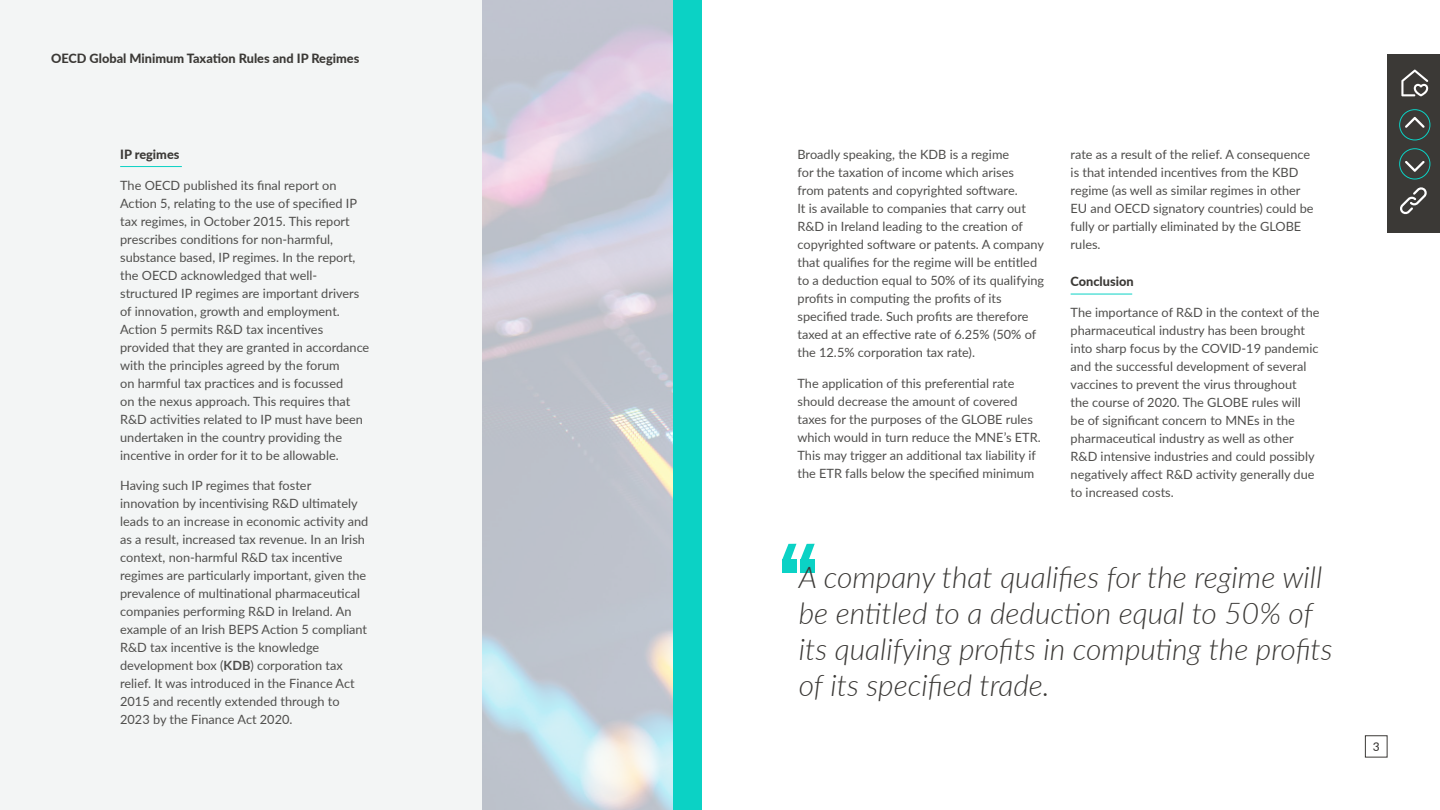
<style>
.page{position:relative;width:1440px;height:810px;background:#fff}
.page>*{position:absolute;margin:0;border:0;box-sizing:border-box;transform-origin:0 0}
.t1{font:italic 300 30px/36px "Lato";color:#3b3936}
.t2{font:12.75px/18px "Lato";color:#4f4e4c}
.t3{font:800 12.75px "Lato";color:#3b3936}
.t4{font:500 12px "Lato";color:#3b3936}
.s1{font-weight:700}
</style>
<div class="page">
<div style="left:0;top:0;width:688px;height:810px;background:#f3f5f5"></div>
<svg style="left:482px;top:0;width:192px;height:810px;background:#c7cad4"></svg>
<div style="left:1388px;top:54px;width:52px;height:178px;background:#3b3936"></div>
<div style="left:674px;top:0;width:28px;height:810px;background:#0bd2c5"></div>
<hr style="left:120px;top:166px;width:62px;height:1px;background:#0bd2c5">
<div style="left:1399px;top:109px;width:31px;height:31px;border:1px solid #0bd2c5;border-radius:50%"></div>
<svg style="left:1405px;top:117px;width:20px;height:11px"></svg>
<div style="left:1399px;top:148px;width:31px;height:31px;border:1px solid #0bd2c5;border-radius:50%"></div>
<svg style="left:1405px;top:161px;width:20px;height:11px"></svg>
<div style="left:1365px;top:735px;width:23px;height:23px;border:1px solid #3b3936"></div>
<hr style="left:1071px;top:294px;width:61px;height:1px;background:#0bd2c5">
<svg style="left:1401px;top:69px;width:28px;height:27px"></svg>
<svg style="left:1400px;top:187px;width:27px;height:28px"></svg>
<div style="left:782px;top:559px;width:15px;height:14px;background:#0bd2c5"></div>
<div style="left:800px;top:559px;width:15px;height:14px;background:#0bd2c5"></div>
<svg style="left:782px;top:544px;width:33px;height:15px"></svg>
<p class="t3" style="left:51px;top:49px;width:310px">OECD Global Minimum Taxation Rules and IP Regimes</p>
<p class="t3" style="left:120px;top:145px;width:61px">IP regimes</p>
<p class="t2" style="left:120px;top:175px;width:251px">The OECD published its final report on Action 5, relating to the use of specified IP tax regimes, in October 2015. This report prescribes conditions for non-harmful, substance based, IP regimes. In the report, the OECD acknowledged that well&shy;structured IP regimes are important drivers of innovation, growth and employment.<br>Action 5 permits R&amp;D tax incentives provided that they are granted in accordance with the principles agreed by the forum<br>on harmful tax practices and is focussed<br>on the nexus approach. This requires that R&amp;D activities related to IP must have been undertaken in the country providing the incentive in order for it to be allowable.</p>
<p class="t2" style="left:120px;top:476px;width:250px">Having such IP regimes that foster innovation by incentivising R&amp;D ultimately leads to an increase in economic activity and as a result, increased tax revenue. In an Irish context, non-harmful R&amp;D tax incentive regimes are particularly important, given the prevalence of multinational pharmaceutical companies performing R&amp;D in Ireland. An example of an Irish BEPS Action 5 compliant R&amp;D tax incentive is the knowledge development box (<span class="s1">KDB</span>) corporation tax relief. It was introduced in the Finance Act 2015 and recently extended through to 2023 by the Finance Act 2020.</p>
<p class="t2" style="left:798px;top:145px;width:248px">Broadly speaking, the KDB is a regime<br>for the taxation of income which arises<br>from patents and copyrighted software.<br>It is available to companies that carry out R&amp;D in Ireland leading to the creation of copyrighted software or patents. A company that qualifies for the regime will be entitled to a deduction equal to 50% of its qualifying profits in computing the profits of its specified trade. Such profits are therefore taxed at an effective rate of 6.25% (50% of the 12.5% corporation tax rate).</p>
<p class="t2" style="left:798px;top:373px;width:245px">The application of this preferential rate should decrease the amount of covered taxes for the purposes of the GLOBE rules which would in turn reduce the MNE’s ETR.<br>This may trigger an additional tax liability if the ETR falls below the specified minimum</p>
<p class="t2" style="left:1071px;top:145px;width:245px">rate as a result of the relief. A consequence is that intended incentives from the KBD regime (as well as similar regimes in other EU and OECD signatory countries) could be fully or partially eliminated by the GLOBE rules.</p>
<p class="t3" style="left:1071px;top:272px;width:65px">Conclusion</p>
<p class="t2" style="left:1071px;top:303px;width:251px">The importance of R&amp;D in the context of the pharmaceutical industry has been brought into sharp focus by the COVID-19 pandemic and the successful development of several vaccines to prevent the virus throughout<br>the course of 2020. The GLOBE rules will<br>be of significant concern to MNEs in the pharmaceutical industry as well as other R&amp;D intensive industries and could possibly negatively affect R&amp;D activity generally due to increased costs.</p>
<h1 class="t1" style="left:799px;top:558px;width:535px">A company that qualifies for the regime will be entitled to a deduction equal to 50% of its qualifying profits in computing the profits of its specified trade.</h1>
<p class="t4" style="left:1373px;top:738px;width:8px">3</p>
</div>
